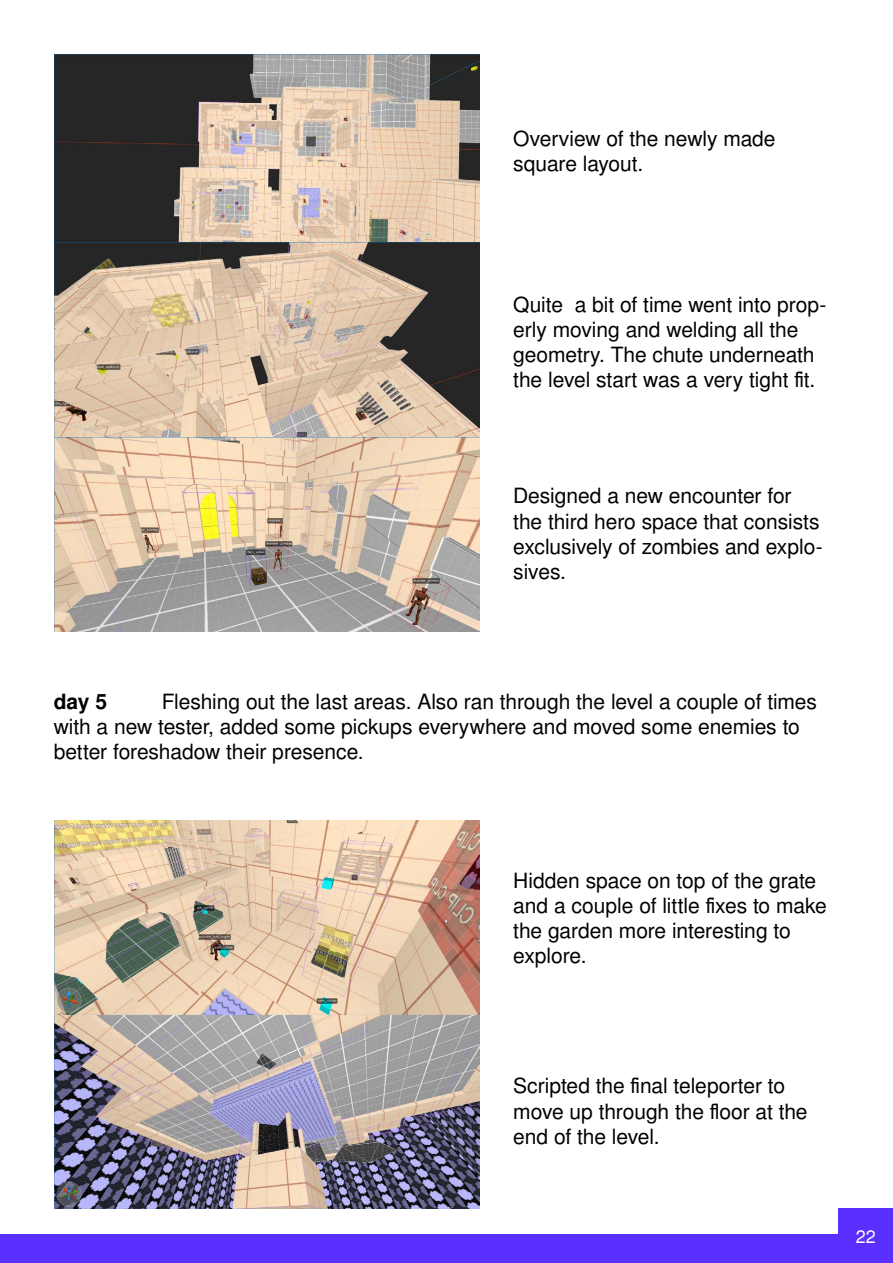
<style>
.page{position:relative;width:893px;height:1263px;background:#fff}
.page>*{position:absolute;margin:0;border:0;box-sizing:border-box;transform-origin:0 0}
.t1{font:21px/25.2px "Free Sans";letter-spacing:-.005em;color:#000}
.t2{font:700 21px "Free Sans";color:#000}
.t3{font:18px "Free Sans";color:#fff}
</style>
<div class="page">
<div style="left:0;top:1235px;width:893px;height:28px;background:#5930ff"></div>
<div style="left:839px;top:1209px;width:54px;height:54px;background:#5930ff"></div>
<img style="left:54px;top:54px;width:425px;height:189px">
<img style="left:54px;top:243px;width:425px;height:388px">
<img style="left:54px;top:820px;width:425px;height:389px">
<p class="t1" style="left:513px;top:127px;width:264px">Overview of the newly made square layout.</p>
<p class="t1" style="left:513px;top:293px;width:315px">Quite a bit of time went into prop&shy;erly moving and welding all the geometry. The chute underneath the level start was a very tight fit.</p>
<p class="t1" style="left:513px;top:485px;width:311px">Designed a new encounter for the third hero space that consists exclusively of zombies and explo&shy;sives.</p>
<p class="t1" style="left:54px;top:690px;width:765px;text-indent:108px">Fleshing out the last areas. Also ran through the level a couple of times with a new tester, added some pickups everywhere and moved some enemies to better foreshadow their presence.</p>
<p class="t2" style="left:54px;top:686px;width:55px">day 5</p>
<p class="t1" style="left:513px;top:869px;width:315px">Hidden space on top of the grate and a couple of little fixes to make the garden more interesting to explore.</p>
<p class="t1" style="left:513px;top:1075px;width:296px">Scripted the final teleporter to move up through the floor at the end of the level.</p>
<p class="t3" style="left:856px;top:1224px;width:22px">22</p>
</div>
